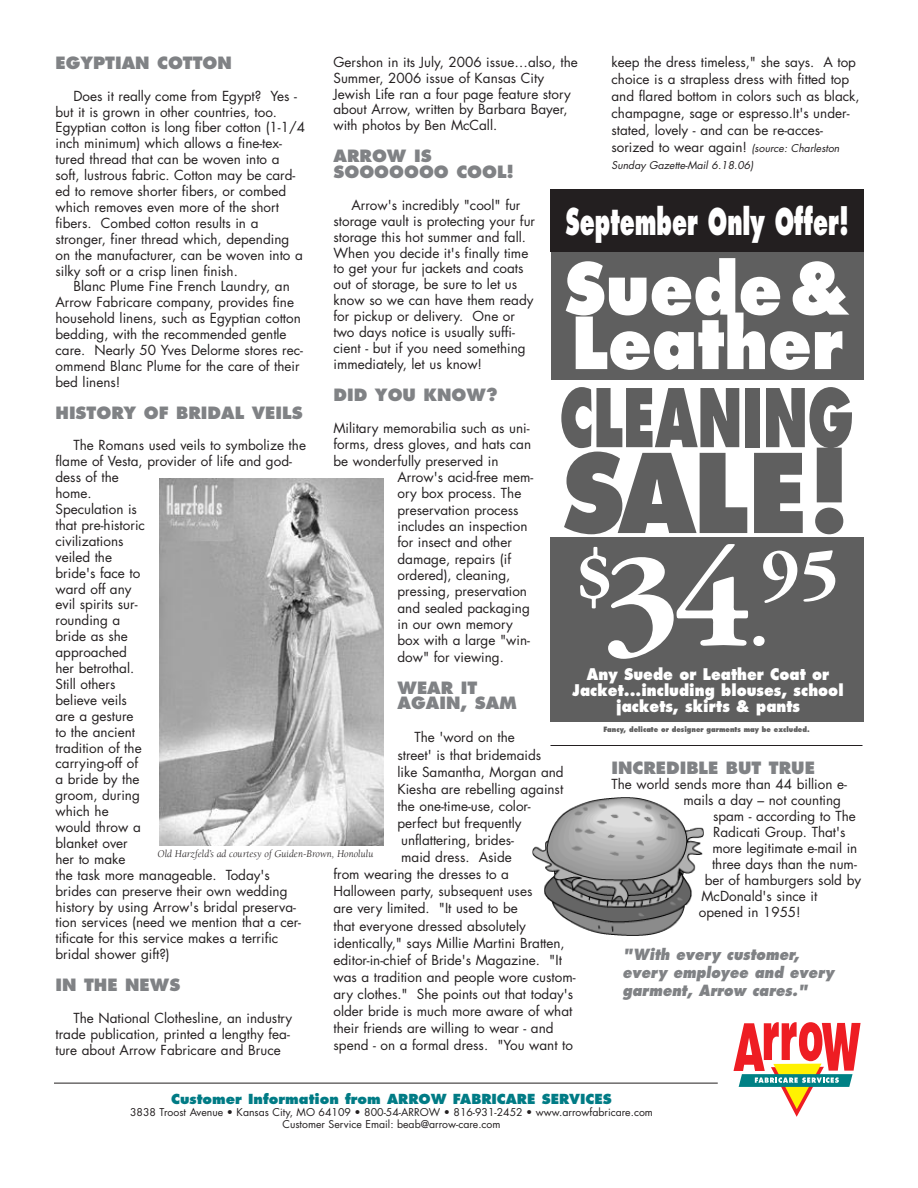
<style>
.page{position:relative;width:918px;height:1188px;background:#fff}
.page>*{position:absolute;margin:0;border:0;box-sizing:border-box;transform-origin:0 0}
.t1{font:700 137.55px "Garamond";color:#fff}
.t2{font:800 106.35px "Futura";color:#5f5f5f;scale:.89 1}
.t3{font:800 78.45px "Futura";color:#5f5f5f;scale:.66 1}
.t4{font:800 69.75px/54.4px "Futura";color:#fff;scale:.9 1}
.t5{font:700 69.75px "Garamond";color:#fff}
.t6{font:800 36px "Futura";color:#fff;scale:.6 1}
.t7{font:800 16.5px/15.9px "Futura";color:#808285}
.t8{font:800 15.6px/15.9px "Futura";color:#fff;text-align:center;scale:.9 1}
.t9{font:italic 800 15px/18px "Futura";color:#808285;scale:.9 1}
.t10{font:13.5px/15.9px "Futura";color:#231f20}
.t11{font:800 13.5px "Futura";color:#007b85}
.t12{font:10.5px/12px "Futura";color:#231f20;text-align:center}
.t13{font:italic 10.5px "Berkeley";color:#231f20}
.t14{font:italic 10.5px "Futura";color:#231f20}
.t15{font:800 7.2px "Futura";color:#5f5f5f;scale:.9 1}
.s1{font-style:italic;font-size:10.5px}
.s2{font-size:63.9px}
</style>
<div class="page">
<svg style="left:733px;top:1022px;width:128px;height:95px"></svg>
<hr style="left:54px;top:1083px;width:664px;height:1px;background:#231f20">
<img style="left:160px;top:478px;width:224px;height:367px">
<div style="left:551px;top:253px;width:312px;height:127px;background:#5f5f5f"></div>
<div style="left:550px;top:538px;width:313px;height:184px;background:#5f5f5f"></div>
<div style="left:550px;top:189px;width:314px;height:63px;background:#231f20"></div>
<hr style="left:550px;top:745px;width:312px;height:1px;background:#231f20">
<img style="left:532px;top:797px;width:172px;height:139px">
<p class="t10" style="left:334px;top:55px;width:246px">Gershon in its July, 2006 issue…also, the Summer, 2006 issue of Kansas City Jewish Life ran a four page feature story about Arrow, written by Barbara Bayer, with photos by Ben McCall.</p>
<p class="t7" style="left:333px;top:149px;width:182px">ARROW IS<br>SOOOOOOO COOL!</p>
<p class="t10" style="left:333px;top:198px;width:203px;text-indent:18px">Arrow's incredibly "cool" fur storage vault is protecting your fur storage this hot summer and fall.<br>When you decide it's finally time to get your fur jackets and coats out of storage, be sure to let us know so we can have them ready for pickup or delivery. One or two days notice is usually suffi&shy;cient - but if you need something immediately, let us know!</p>
<p class="t7" style="left:333px;top:388px;width:166px">DID YOU KNOW?</p>
<p class="t10" style="left:333px;top:421px;width:198px">Military memorabilia such as uni-</p>
<p class="t10" style="left:333px;top:437px;width:199px">forms, dress gloves, and hats can</p>
<p class="t10" style="left:333px;top:454px;width:167px">be wonderfully preserved in</p>
<p class="t10" style="left:397px;top:470px;width:137px">Arrow's acid-free mem-</p>
<p class="t10" style="left:397px;top:486px;width:125px">ory box process. The</p>
<p class="t10" style="left:397px;top:503px;width:122px">preservation process</p>
<p class="t10" style="left:397px;top:519px;width:132px">includes an inspection</p>
<p class="t10" style="left:397px;top:536px;width:116px">for insect and other</p>
<p class="t10" style="left:397px;top:552px;width:115px">damage, repairs (if</p>
<p class="t10" style="left:397px;top:568px;width:114px">ordered), cleaning,</p>
<p class="t10" style="left:397px;top:585px;width:131px">pressing, preservation</p>
<p class="t10" style="left:397px;top:601px;width:134px">and sealed packaging</p>
<p class="t10" style="left:397px;top:617px;width:117px">in our own memory</p>
<p class="t10" style="left:397px;top:634px;width:134px">box with a large "win-</p>
<p class="t10" style="left:397px;top:650px;width:108px">dow" for viewing.</p>
<p class="t7" style="left:398px;top:681px;width:121px">WEAR IT<br>AGAIN, SAM</p>
<p class="t10" style="left:414px;top:731px;width:102px">The 'word on the</p>
<p class="t10" style="left:397px;top:748px;width:145px">street' is that bridemaids</p>
<p class="t10" style="left:397px;top:765px;width:168px">like Samantha, Morgan and</p>
<p class="t10" style="left:397px;top:782px;width:167px">Kiesha are rebelling against</p>
<p class="t10" style="left:397px;top:799px;width:135px">the one-time-use, color-</p>
<p class="t10" style="left:397px;top:816px;width:126px">perfect but frequently</p>
<p class="t10" style="left:401px;top:833px;width:114px">unflattering, brides-</p>
<p class="t10" style="left:401px;top:850px;width:112px">maid dress. Aside</p>
<p class="t10" style="left:333px;top:867px;width:177px">from wearing the dresses to a</p>
<p class="t10" style="left:333px;top:885px;width:200px">Halloween party, subsequent uses</p>
<p class="t10" style="left:333px;top:902px;width:186px">are very limited. "It used to be</p>
<p class="t10" style="left:333px;top:919px;width:194px">that everyone dressed absolutely</p>
<p class="t10" style="left:333px;top:936px;width:233px">identically," says Millie Martini Bratten,</p>
<p class="t10" style="left:333px;top:953px;width:230px">editor-in-chief of Bride's Magazine. "It</p>
<p class="t10" style="left:333px;top:970px;width:244px">was a tradition and people wore custom-</p>
<p class="t10" style="left:333px;top:987px;width:241px">ary clothes." She points out that today's</p>
<p class="t10" style="left:333px;top:1004px;width:240px">older bride is much more aware of what</p>
<p class="t10" style="left:333px;top:1021px;width:222px">their friends are willing to wear - and</p>
<p class="t10" style="left:333px;top:1038px;width:241px">spend - on a formal dress. "You want to</p>
<p class="t10" style="left:611px;top:54px;width:250px;line-height:17.1px">keep the dress timeless," she says. A top choice is a strapless dress with fitted top and flared bottom in colors such as black, champagne, sage or espresso.It's under&shy;stated, lovely - and can be re-acces-<br>so r i zed to wea r a g a i n ! <span class="s1">(source: Charleston</span></p>
<p class="t14" style="left:611px;top:161px;width:145px">Sunday Gazette-Mail 6.18.06)</p>
<p class="t7" style="left:56px;top:56px;width:178px">EGYPTIAN COTTON</p>
<p class="t10" style="left:56px;top:89px;width:251px;text-indent:18px">Does it really come from Egypt? Yes - but it is grown in other countries, too.<br>Egyptian cotton is long fiber cotton (1-1/4 inch minimum) which allows a fine-tex&shy;tured thread that can be woven into a soft, lustrous fabric. Cotton may be card&shy;ed to remove shorter fibers, or combed which removes even more of the short fibers. Combed cotton results in a stronger, finer thread which, depending on the manufacturer, can be woven into a silky soft or a crisp linen finish.</p>
<p class="t10" style="left:56px;top:280px;width:249px;text-indent:18px">Blanc Plume Fine French Laundry, an Arrow Fabricare company, provides fine household linens, such as Egyptian cotton bedding, with the recommended gentle care. Nearly 50 Yves Delorme stores rec&shy;ommend Blanc Plume for the care of their bed linens!</p>
<p class="t7" style="left:56px;top:406px;width:249px">HISTORY OF BRIDAL VEILS</p>
<p class="t10" style="left:56px;top:439px;width:252px;text-indent:18px">The Romans used veils to symbolize the flame of Vesta, provider of life and god&shy;dess of the<br>home.<br>Speculation is<br>that pre-historic<br>civilizations<br>veiled the<br>bride's face to<br>ward off any<br>evil spirits sur-<br>rounding a<br>bride as she<br>approached<br>her betrothal.<br>Still others<br>believe veils<br>are a gesture<br>to the ancient<br>tradition of the<br>carrying-off of<br>a bride by the<br>groom, during<br>which he<br>would throw a<br>blanket over<br>her to make<br>the task more manageable. Today's brides can preserve their own wedding history by using Arrow's bridal preserva&shy;tion services (need we mention that a cer&shy;tificate for this service makes a terrific bridal shower gift?)</p>
<p class="t7" style="left:56px;top:978px;width:126px">IN THE NEWS</p>
<p class="t10" style="left:56px;top:1011px;width:238px;text-indent:18px">The National Clothesline, an industry trade publication, printed a lengthy fea&shy;ture about Arrow Fabricare and Bruce</p>
<h3 class="t6" style="left:566px;top:205px;width:474px">September Only Offer!</h3>
<h3 class="t4" style="left:564px;top:267px;width:320px">Suede&amp;<br>Leather</h3>
<h3 class="t3" style="left:560px;top:384px;width:447px">CLEANING</h3>
<h2 class="t2" style="left:562px;top:447px;width:327px">SALE!</h2>
<h1 class="t1" style="left:575px;top:548px;width:195px"><sup>$</sup>34<span class="s2">.</span></h1>
<h3 class="t5" style="left:761px;top:546px;width:79px">95</h3>
<p class="t8" style="left:573px;top:667px;width:303px">Any Suede or Leather Coat or<br>Jacket...including blouses, school jackets, skirts &amp; pants</p>
<p class="t15" style="left:603px;top:726px;width:231px">Fancy, delicate or designer garments may be excluded.</p>
<p class="t7" style="left:612px;top:761px;width:205px">INCREDIBLE BUT TRUE</p>
<p class="t10" style="left:612px;top:778px;width:237px">The world sends more than 44 billion e-</p>
<p class="t10" style="left:683px;top:794px;width:159px">mails a day – not counting</p>
<p class="t10" style="left:713px;top:809px;width:144px">spam - according to The</p>
<p class="t10" style="left:713px;top:825px;width:134px">Radicati Group. That's</p>
<p class="t10" style="left:712px;top:841px;width:147px">more legitimate e-mail in</p>
<p class="t10" style="left:712px;top:857px;width:146px">three days than the num-</p>
<p class="t10" style="left:705px;top:873px;width:158px">ber of hamburgers sold by</p>
<p class="t10" style="left:702px;top:889px;width:117px">McDonald's since it</p>
<p class="t10" style="left:699px;top:905px;width:103px">opened in 1955!</p>
<p class="t9" style="left:622px;top:947px;width:237px">"With every customer, every employee and every garment, Arrow cares."</p>
<p class="t13" style="left:158px;top:850px;width:217px">Old Harzfeld’s ad courtesy of Guiden-Brown, Honolulu</p>
<p class="t11" style="left:171px;top:1093px;width:442px">Customer Information from ARROW FABRICARE SERVICES</p>
<p class="t12" style="left:130px;top:1107px;width:524px">3838 Troost Avenue • Kansas City, MO 64109 • 800-54-ARROW • 816-931-2452 • www.arrowfabricare.com<br>Customer Service Email: beab@arrow-care.com</p>
</div>
